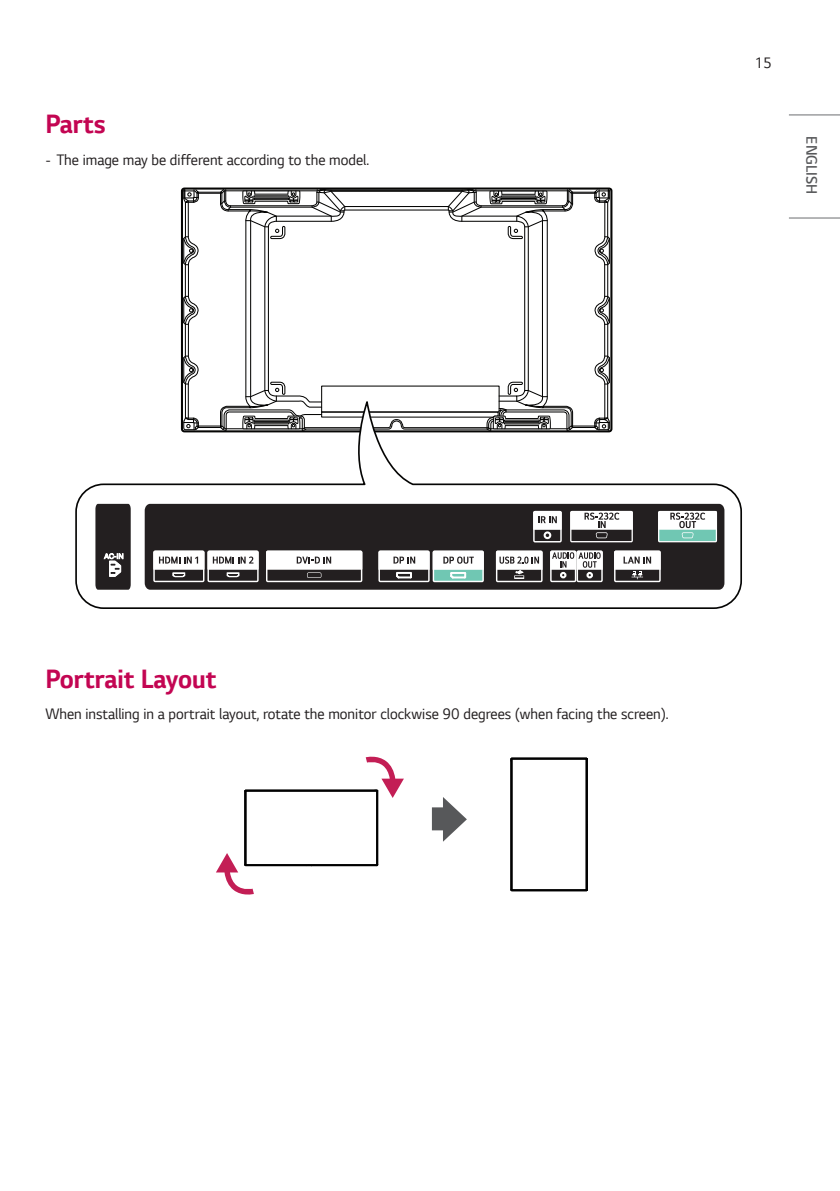
<style>
.page{position:relative;width:840px;height:1191px;background:#fff}
.page>*{position:absolute;margin:0;border:0;box-sizing:border-box;transform-origin:0 0}
.Title2{font:700 28px "LG Smart";color:#c30552;scale:.95 1}
.Body{font:16px "LG Smart";color:#231f20;scale:.95 1}
.t1{font:300 16px "LG Smart";color:#57585a;scale:.95 1}
</style>
<div class="page">
<hr style="left:788px;top:217px;width:51px;height:1px;background:#6c6d70">
<hr style="left:788px;top:114px;width:51px;height:1px;background:#6c6d70">
<svg style="left:182px;top:188px;width:429px;height:214px"></svg>
<svg style="left:75px;top:402px;width:667px;height:207px"></svg>
<svg style="left:95px;top:504px;width:36px;height:85px;background:#383435"></svg>
<div style="left:145px;top:504px;width:579px;height:85px;background:#231f20"></div>
<svg style="left:307px;top:572px;width:14px;height:6px"></svg>
<svg style="left:307px;top:573px;width:14px;height:4px"></svg>
<div style="left:153px;top:550px;width:51px;height:32px;border:1px solid #fff"></div>
<div style="left:266px;top:550px;width:96px;height:32px;border:1px solid #fff"></div>
<div style="left:378px;top:550px;width:51px;height:32px;border:1px solid #fff"></div>
<div style="left:432px;top:550px;width:51px;height:32px;border:1px solid #fff"></div>
<div style="left:550px;top:550px;width:26px;height:32px;border:1px solid #fff"></div>
<div style="left:576px;top:550px;width:26px;height:32px;border:1px solid #fff"></div>
<svg style="left:514px;top:577px;width:10px;height:2px"></svg>
<div style="left:613px;top:550px;width:47px;height:32px;border:1px solid #fff"></div>
<div style="left:495px;top:550px;width:47px;height:32px;border:1px solid #fff"></div>
<div style="left:533px;top:511px;width:28px;height:31px;border:1px solid #fff"></div>
<div style="left:543px;top:531px;width:8px;height:8px;border:2px solid #fff;border-radius:50%"></div>
<div style="left:570px;top:511px;width:62px;height:31px;border:1px solid #fff"></div>
<div style="left:658px;top:511px;width:58px;height:30px;background:#70c7b3"></div>
<div style="left:657px;top:511px;width:59px;height:31px;border:1px solid #fff"></div>
<div style="left:207px;top:550px;width:51px;height:32px;border:1px solid #fff"></div>
<svg style="left:152px;top:550px;width:107px;height:27px"></svg>
<svg style="left:265px;top:550px;width:98px;height:20px"></svg>
<svg style="left:377px;top:550px;width:107px;height:30px"></svg>
<svg style="left:532px;top:510px;width:30px;height:20px"></svg>
<svg style="left:613px;top:550px;width:48px;height:29px"></svg>
<svg style="left:569px;top:510px;width:64px;height:28px"></svg>
<svg style="left:657px;top:510px;width:60px;height:28px"></svg>
<svg style="left:549px;top:550px;width:54px;height:28px"></svg>
<svg style="left:495px;top:550px;width:48px;height:27px"></svg>
<svg style="left:431px;top:797px;width:35px;height:44px"></svg>
<hr style="left:244px;top:791px;width:1px;height:74px;background:#000">
<hr style="left:245px;top:791px;width:1px;height:74px;background:#000">
<hr style="left:246px;top:791px;width:1px;height:73px;background:#000">
<hr style="left:246px;top:865px;width:131px;height:1px;background:#000">
<hr style="left:246px;top:864px;width:130px;height:1px;background:#000">
<hr style="left:246px;top:791px;width:130px;height:1px;background:#000">
<hr style="left:246px;top:790px;width:131px;height:1px;background:#000">
<hr style="left:376px;top:791px;width:1px;height:74px;background:#000">
<hr style="left:377px;top:791px;width:1px;height:74px;background:#000">
<hr style="left:511px;top:890px;width:75px;height:1px;background:#000">
<hr style="left:512px;top:889px;width:73px;height:1px;background:#000">
<hr style="left:586px;top:759px;width:1px;height:131px;background:#000">
<hr style="left:585px;top:759px;width:1px;height:130px;background:#000">
<hr style="left:511px;top:759px;width:1px;height:131px;background:#000">
<hr style="left:510px;top:759px;width:1px;height:131px;background:#000">
<hr style="left:512px;top:759px;width:73px;height:1px;background:#000">
<hr style="left:511px;top:758px;width:75px;height:1px;background:#000">
<svg style="left:365px;top:756px;width:38px;height:42px"></svg>
<svg style="left:216px;top:853px;width:38px;height:41px"></svg>
<p class="Title2" style="left:45px;top:105px;width:65px">Parts</p>
<p class="Body" style="left:45px;top:149px;width:342px">- The image may be different according to the model.</p>
<p class="Body" style="left:754px;top:52px;width:20px">15</p>
<p class="t1" style="left:822px;top:136px;width:62px;rotate:90deg">ENGLISH</p>
<p class="Title2" style="left:45px;top:660px;width:182px">Portrait Layout</p>
<p class="Body" style="left:45px;top:703px;width:657px">When installing in a portrait layout, rotate the monitor clockwise 90 degrees (when facing the screen).</p>
</div>
